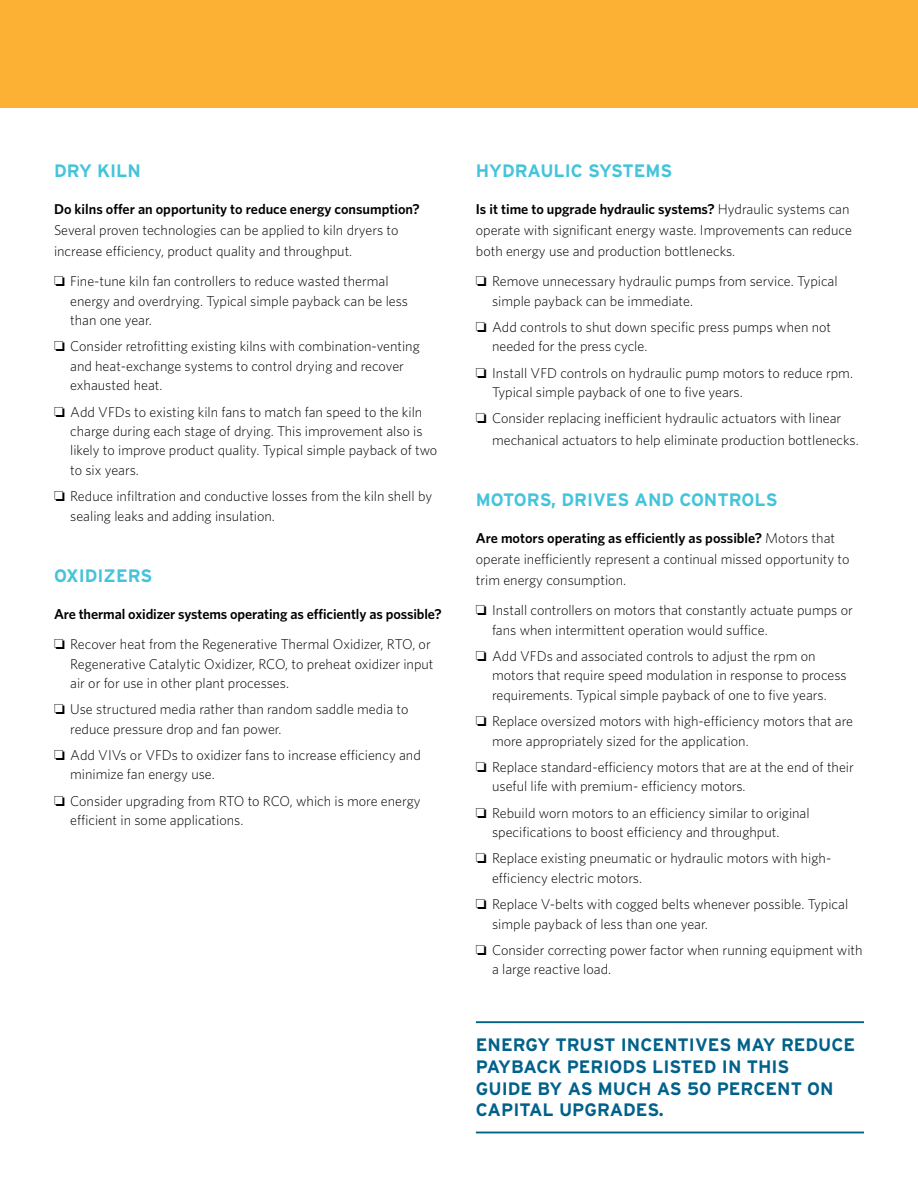
<style>
.page{position:relative;width:918px;height:1188px;background:#fff}
.page>*{position:absolute;margin:0;border:0;box-sizing:border-box;transform-origin:0 0}
.t1{font:700 18px "Interstate";color:#00618b}
.t2{font:700 18px "Interstate";color:#43c4db}
.t3{font:300 14.25px/19.5px "Whitney";color:#000}
.t4{font:600 14.25px/30.3px "Whitney";letter-spacing:-.005em;color:#000}
.s1{font-weight:300}
.s2{font-weight:600}
</style>
<div class="page">
<div style="left:0;top:0;width:918px;height:108px;background:#fcb134"></div>
<hr style="left:476px;top:1021px;width:388px;height:2px;background:#00618b">
<hr style="left:476px;top:1132px;width:388px;height:1px;background:#00618b">
<p class="t2" style="left:54px;top:160px;width:67px">DRY KILN</p>
<p class="t4" style="left:54px;top:193px;width:367px">Do kilns offer an opportunity to reduce energy consumption?</p>
<p class="t3" style="left:54px;top:219px;width:346px;line-height:21px">Several proven technologies can be applied to kiln dryers to increase efficiency, product quality and throughput.</p>
<p class="t3" style="left:70px;top:271px;width:339px;text-indent:-16px">❏ Fine-tune kiln fan controllers to reduce wasted thermal energy and overdrying. Typical simple payback can be less than one year.</p>
<p class="t3" style="left:70px;top:336px;width:351px;text-indent:-16px">❏ Consider retrofitting existing kilns with combination-venting and heat-exchange systems to control drying and recover exhausted heat.</p>
<p class="t3" style="left:70px;top:401px;width:369px;text-indent:-16px">❏ Add VFDs to existing kiln fans to match fan speed to the kiln charge during each stage of drying. This improvement also is likely to improve product quality. Typical simple payback of two to six years.</p>
<p class="t3" style="left:70px;top:486px;width:363px;text-indent:-16px">❏ Reduce infiltration and conductive losses from the kiln shell by sealing leaks and adding insulation.</p>
<p class="t2" style="left:54px;top:565px;width:75px">OXIDIZERS</p>
<p class="t4" style="left:54px;top:598px;width:389px">Are thermal oxidizer systems operating as efficiently as possible? ❏ <span class="s1">Recover heat from the Regenerative Thermal Oxidizer, RTO, or</span></p>
<p class="t3" style="left:70px;top:653px;width:365px">Regenerative Catalytic Oxidizer, RCO, to preheat oxidizer input air or for use in other plant processes.</p>
<p class="t3" style="left:70px;top:699px;width:340px;text-indent:-16px">❏ Use structured media rather than random saddle media to reduce pressure drop and fan power.</p>
<p class="t3" style="left:70px;top:745px;width:352px;text-indent:-16px">❏ Add VIVs or VFDs to oxidizer fans to increase efficiency and minimize fan energy use.</p>
<p class="t3" style="left:70px;top:791px;width:352px;text-indent:-16px">❏ Consider upgrading from RTO to RCO, which is more energy efficient in some applications.</p>
<p class="t2" style="left:476px;top:160px;width:13px">HYDRAULIC</p>
<p class="t2" style="left:588px;top:160px;width:24px">SYSTE</p>
<p class="t2" style="left:646px;top:160px;width:26px">MS</p>
<p class="t3" style="left:476px;top:198px;width:378px;line-height:21px"><span class="s2">Is it time to upgrade hydraulic systems?</span> Hydraulic systems can operate with significant energy waste. Improvements can reduce both energy use and production bottlenecks.</p>
<p class="t3" style="left:492px;top:271px;width:347px;text-indent:-16px">❏ Remove unnecessary hydraulic pumps from service. Typical simple payback can be immediate.</p>
<p class="t3" style="left:492px;top:317px;width:341px;text-indent:-16px">❏ Add controls to shut down specific press pumps when not needed for the press cycle.</p>
<p class="t3" style="left:492px;top:362px;width:362px;text-indent:-16px">❏ Install VFD controls on hydraulic pump motors to reduce rpm.<br>Typical simple payback of one to five years.</p>
<p class="t3" style="left:492px;top:407px;width:368px;line-height:21.6px;text-indent:-16px">❏ Consider replacing inefficient hydraulic actuators with linear mechanical actuators to help eliminate production bottlenecks.</p>
<p class="t2" style="left:476px;top:489px;width:173px">MOTORS, DRIVES AND</p>
<p class="t2" style="left:679px;top:489px;width:38px">CONTR</p>
<p class="t2" style="left:742px;top:489px;width:25px">OLS</p>
<p class="t3" style="left:476px;top:527px;width:375px;line-height:21px"><span class="s2">Are motors operating as efficiently as possible?</span> Motors that operate inefficiently represent a continual missed opportunity to trim energy consumption.</p>
<p class="t3" style="left:492px;top:600px;width:362px;text-indent:-16px">❏ Install controllers on motors that constantly actuate pumps or fans when intermittent operation would suffice.</p>
<p class="t3" style="left:492px;top:646px;width:356px;text-indent:-16px">❏ Add VFDs and associated controls to adjust the rpm on motors that require speed modulation in response to process requirements. Typical simple payback of one to five years.</p>
<p class="t3" style="left:492px;top:711px;width:363px;text-indent:-16px">❏ Replace oversized motors with high-efficiency motors that are more appropriately sized for the application.</p>
<p class="t3" style="left:492px;top:757px;width:363px;text-indent:-16px">❏ Replace standard-efficiency motors that are at the end of their useful life with premium- efficiency motors.</p>
<p class="t3" style="left:492px;top:802px;width:319px;text-indent:-16px">❏ Rebuild worn motors to an efficiency similar to original specifications to boost efficiency and throughput.</p>
<p class="t3" style="left:492px;top:848px;width:341px;text-indent:-16px">❏ Replace existing pneumatic or hydraulic motors with high&shy;efficiency electric motors.</p>
<p class="t3" style="left:492px;top:894px;width:358px;text-indent:-16px">❏ Replace V-belts with cogged belts whenever possible. Typical simple payback of less than one year.</p>
<p class="t3" style="left:492px;top:940px;width:372px;text-indent:-16px">❏ Consider correcting power factor when running equipment with a large reactive load.</p>
<p class="t1" style="left:476px;top:1035px;width:25px">ENERGY</p>
<p class="t1" style="left:555px;top:1035px;width:24px">TRUST</p>
<p class="t1" style="left:621px;top:1035px;width:12px">INCENTI</p>
<p class="t1" style="left:695px;top:1035px;width:99px">VES MAY REDUCE</p>
<p class="t1" style="left:476px;top:1057px;width:13px">PAYBACK</p>
<p class="t1" style="left:567px;top:1057px;width:11px">PERI</p>
<p class="t1" style="left:610px;top:1057px;width:54px">ODS LISTED</p>
<p class="t1" style="left:722px;top:1057px;width:59px">IN THIS</p>
<p class="t1" style="left:476px;top:1078px;width:12px">GUIDE</p>
<p class="t1" style="left:537px;top:1078px;width:193px">BY AS MUCH AS 50 PERCENT</p>
<p class="t1" style="left:807px;top:1078px;width:25px">ON</p>
<p class="t1" style="left:476px;top:1100px;width:12px">CAPITAL</p>
<p class="t1" style="left:559px;top:1100px;width:14px">UPGRADES</p>
<p class="t1" style="left:659px;top:1100px;width:6px">.</p>
</div>
